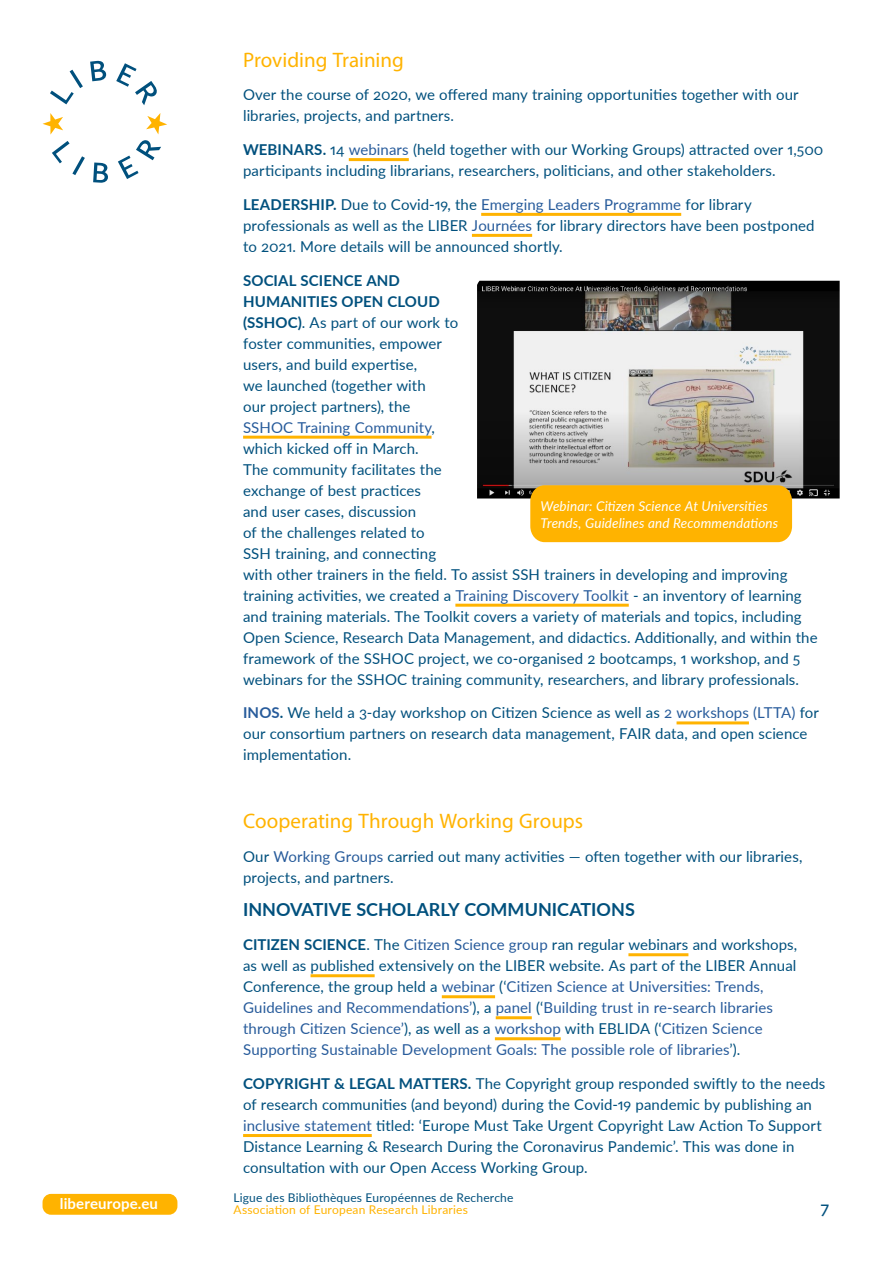
<style>
.page{position:relative;width:893px;height:1263px;background:#fff}
.page>*{position:absolute;margin:0;border:0;box-sizing:border-box;transform-origin:0 0}
.t1{font:21px "Myriad Pro";color:#ffb300}
.t2{font:19.5px "Myriad Pro";color:#00507d}
.t3{font:700 18px "Lato";color:#00507d}
.t4{font:15px/21px "Lato";letter-spacing:.005em;color:#00507d}
.t5{font:15px/21px "Lato";letter-spacing:.005em;color:#275b9b}
.t6{font:700 15px "Lato";letter-spacing:.01em;color:#fff}
.t7{font:italic 13.5px/16.2px "Lato";letter-spacing:.01em;color:#fff}
.t8{font:12px "Lato";letter-spacing:.015em;color:#00507d}
.t9{font:12px "Lato";letter-spacing:.015em;color:#ffb300}
.s1{font-weight:700}
.s2{color:#275b9b}
.s3{font-weight:700;color:#275b9b}
.s4{font-weight:700;color:#00507d}
.s5{color:#00507d}
</style>
<div class="page">
<div style="left:43px;top:1194px;width:134px;height:21px;background:#ffb300;border-radius:9px"></div>
<svg style="left:43px;top:113px;width:124px;height:70px"></svg>
<svg style="left:50px;top:60px;width:107px;height:45px"></svg>
<hr style="left:349px;top:158px;width:60px;height:3px;background:#ffb300">
<hr style="left:481px;top:213px;width:200px;height:3px;background:#ffb300">
<hr style="left:472px;top:234px;width:60px;height:3px;background:#ffb300">
<hr style="left:243px;top:436px;width:189px;height:3px;background:#ffb300">
<hr style="left:455px;top:604px;width:174px;height:3px;background:#ffb300">
<hr style="left:676px;top:721px;width:73px;height:3px;background:#ffb300">
<hr style="left:628px;top:953px;width:60px;height:3px;background:#ffb300">
<hr style="left:311px;top:974px;width:64px;height:3px;background:#ffb300">
<hr style="left:442px;top:995px;width:53px;height:3px;background:#ffb300">
<hr style="left:496px;top:1016px;width:36px;height:3px;background:#ffb300">
<hr style="left:495px;top:1037px;width:66px;height:3px;background:#ffb300">
<hr style="left:243px;top:1134px;width:129px;height:3px;background:#ffb300">
<img style="left:477px;top:281px;width:363px;height:217px">
<div style="left:530px;top:485px;width:262px;height:57px;background:#ffb300;border-radius:15px"></div>
<p class="t6" style="left:60px;top:1193px;width:100px">libereurope.eu</p>
<h1 class="t1" style="left:243px;top:47px;width:162px">Providing Training</h1>
<p class="t4" style="left:243px;top:84px;width:557px">Over the course of 2020, we offered many training opportunities together with our libraries, projects, and partners.</p>
<p class="t4" style="left:243px;top:138px;width:582px"><span class="s1">WEBINARS.</span> 14 <span class="s2">webinars</span> (held together with our Working Groups) attracted over 1,500 participants including librarians, researchers, politicians, and other stakeholders.</p>
<p class="t4" style="left:243px;top:193px;width:573px"><span class="s1">LEADERSHIP.</span> Due to Covid-19, the <span class="s2">Emerging Leaders Programme</span> for library professionals as well as the LIBER <span class="s2">Journées</span> for library directors have been postponed to 2021. More details will be announced shortly.</p>
<p class="t4" style="left:243px;top:269px;width:576px"><span class="s1">SOCIAL SCIENCE AND<br>HUMANITIES OPEN CLOUD<br>(SSHOC)</span>. As part of our work to<br>foster communities, empower<br>users, and build expertise,<br>we launched (together with<br>our project partners), the<br><span class="s2">SSHOC Training Community</span>,<br>which kicked off in March.<br>The community facilitates the<br>exchange of best practices<br>and user cases, discussion<br>of the challenges related to<br>SSH training, and connecting<br>with other trainers in the field. To assist SSH trainers in developing and improving training activities, we created a <span class="s2">Training Discovery Toolkit</span> - an inventory of learning and training materials. The Toolkit covers a variety of materials and topics, including Open Science, Research Data Management, and didactics. Additionally, and within the framework of the SSHOC project, we co-organised 2 bootcamps, 1 workshop, and 5 webinars for the SSHOC training community, researchers, and library professionals.</p>
<p class="t4" style="left:243px;top:702px;width:577px"><span class="s3">INOS</span><span class="s1">.</span> We held a 3-day workshop on Citizen Science as well as <span class="s2">2 workshops (LTTA)</span> for our consortium partners on research data management, FAIR data, and open science implementation.</p>
<p class="t7" style="left:540px;top:498px;width:239px">Webinar: Citizen Science At Universities<br>Trends, Guidelines and Recommendations</p>
<h1 class="t1" style="left:243px;top:808px;width:342px">Cooperating Through Working Groups</h1>
<p class="t4" style="left:243px;top:845px;width:561px">Our <span class="s2">Working Groups</span> carried out many activities — often together with our libraries, projects, and partners.</p>
<p class="t3" style="left:243px;top:897px;width:393px">INNOVATIVE SCHOLARLY COMMUNICATIONS</p>
<p class="t5" style="left:243px;top:934px;width:556px"><span class="s4">CITIZEN SCIENCE</span><span class="s5">. The</span> Citizen Science group <span class="s5">ran regular webinars and workshops, as well as published extensively on the LIBER website. As part of the LIBER Annual Conference, the group held a</span> webinar <span class="s5">(‘</span>Citizen Science at Universities: Trends, Guidelines and Recommendations’<span class="s5">), a</span> panel <span class="s5">(‘</span>Building trust in re-search libraries through Citizen Science’<span class="s5">), as well as a</span> workshop <span class="s5">with EBLIDA (‘</span>Citizen Science Supporting Sustainable Development Goals: The possible role of libraries<span class="s5">’).</span></p>
<p class="t4" style="left:243px;top:1072px;width:584px"><span class="s1">COPYRIGHT &amp; LEGAL MATTERS.</span> The Copyright group responded swiftly to the needs of research communities (and beyond) during the Covid-19 pandemic by publishing an <span class="s2">inclusive statement</span> titled: ‘Europe Must Take Urgent Copyright Law Action To Support Distance Learning &amp; Research During the Coronavirus Pandemic’. This was done in consultation with our Open Access Working Group.</p>
<p class="t8" style="left:234px;top:1188px;width:281px">Ligue des Bibliothèques Européennes de Recherche</p>
<p class="t9" style="left:234px;top:1200px;width:236px">Association of European Research Libraries</p>
<h2 class="t2" style="left:821px;top:1195px;width:10px">7</h2>
</div>
